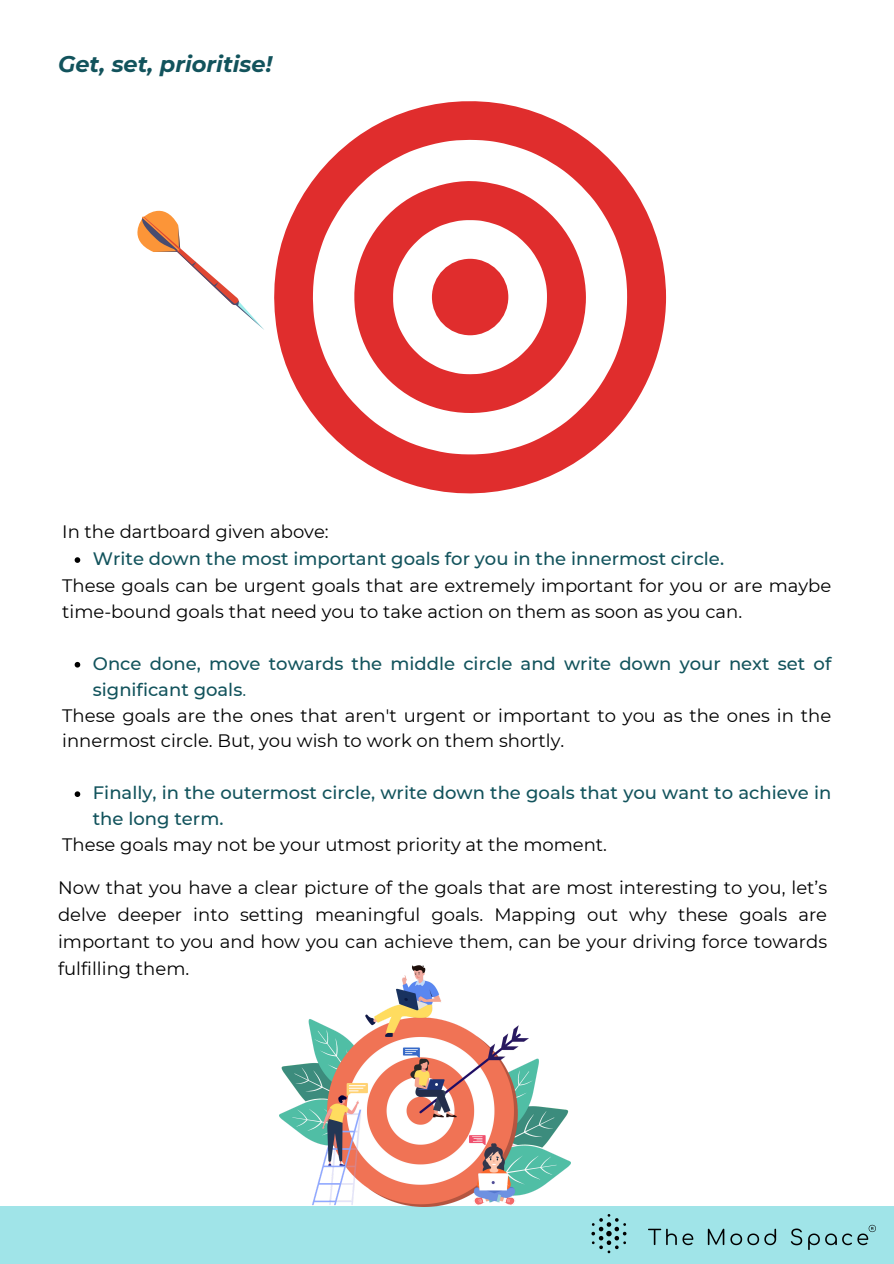
<style>
.page{position:relative;width:894px;height:1264px;background:#fff}
.page>*{position:absolute;margin:0;border:0;box-sizing:border-box;transform-origin:0 0}
.t1{font:italic 700 22.5px "Montserrat";color:#12535c}
.t2{font:18px/27px "Montserrat";color:#000}
.t3{font:500 18px/25.8px "Montserrat";color:#12535c}
.s1{font-weight:400}
</style>
<div class="page">
<div style="left:0;top:1206px;width:893px;height:57px;background:#a0e4e8"></div>
<img style="left:666px;top:1224px;width:208px;height:25px">
<img style="left:591px;top:1214px;width:71px;height:40px">
<svg style="left:137px;top:210px;width:127px;height:120px"></svg>
<svg style="left:274px;top:101px;width:392px;height:393px"></svg>
<svg style="left:349px;top:179px;width:236px;height:240px"></svg>
<div style="left:432px;top:259px;width:76px;height:76px;background:#e02d2d;border-radius:50%"></div>
<img style="left:279px;top:965px;width:291px;height:241px">
<svg style="left:75px;top:557px;width:5px;height:6px"></svg>
<svg style="left:75px;top:662px;width:5px;height:5px"></svg>
<svg style="left:75px;top:791px;width:5px;height:6px"></svg>
<p class="t1" style="left:58px;top:50px;width:215px">Get, set, prioritise!</p>
<p class="t2" style="left:62px;top:518px;width:268px">In the dartboard given above:</p>
<p class="t3" style="left:93px;top:546px;width:632px">Write down the most important goals for you in the innermost circle.</p>
<p class="t2" style="left:62px;top:573px;width:770px;line-height:25.8px">These goals can be urgent goals that are extremely important for you or are maybe time-bound goals that need you to take action on them as soon as you can.</p>
<p class="t3" style="left:93px;top:650px;width:739px">Once done, move towards the middle circle and write down your next set of significant goals<span class="s1">.</span></p>
<p class="t2" style="left:62px;top:702px;width:770px;line-height:25.8px">These goals are the ones that aren't urgent or important to you as the ones in the innermost circle. But, you wish to work on them shortly.</p>
<p class="t3" style="left:93px;top:780px;width:739px">Finally, in the outermost circle, write down the goals that you want to achieve in the long term.</p>
<p class="t2" style="left:62px;top:831px;width:546px">These goals may not be your utmost priority at the moment.</p>
<p class="t2" style="left:58px;top:874px;width:770px;text-align:justify">Now that you have a clear picture of the goals that are most interesting to you, let’s delve deeper into setting meaningful goals. Mapping out why these goals are important to you and how you can achieve them, can be your driving force towards fulfilling them.</p>
</div>
